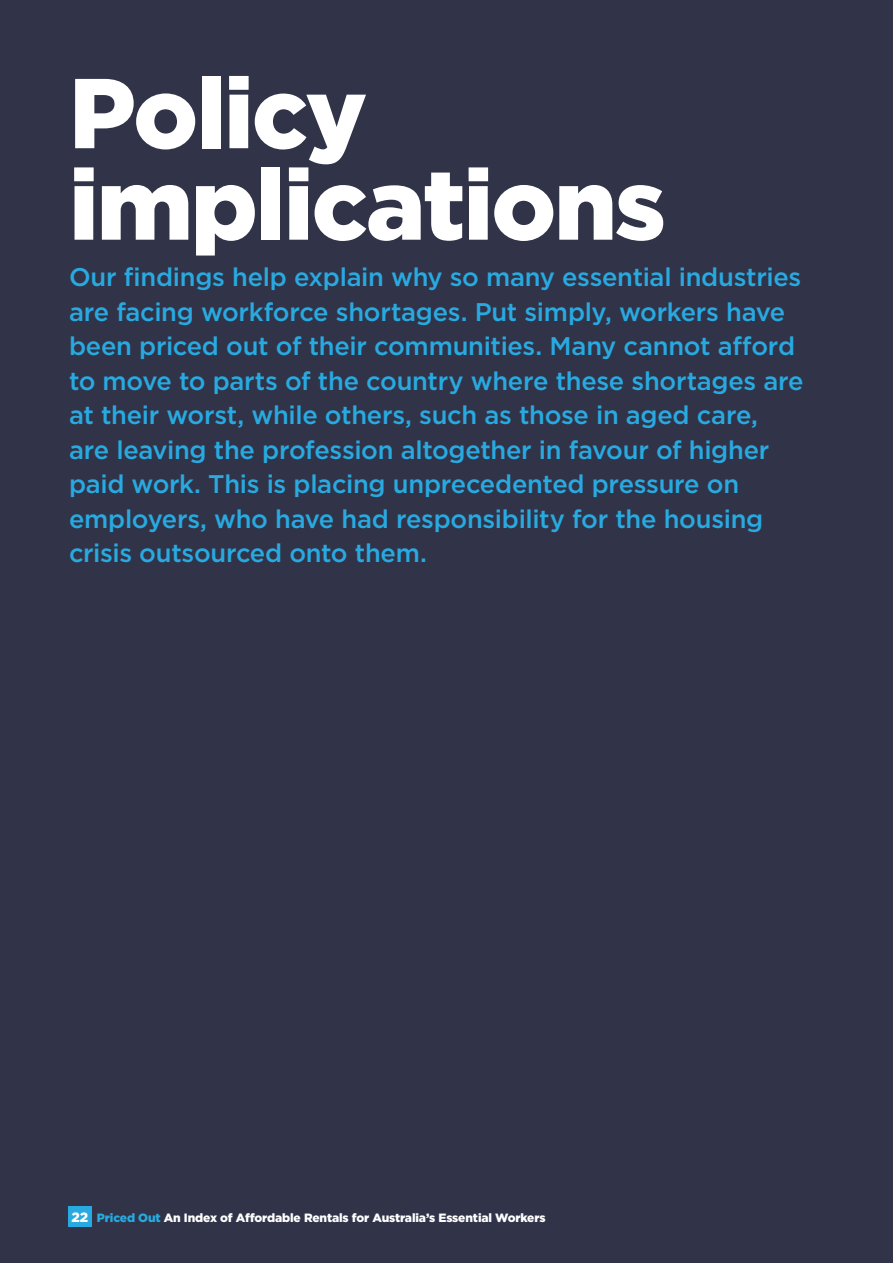
<style>
.page{position:relative;width:893px;height:1263px;background:#313449}
.page>*{position:absolute;margin:0;border:0;box-sizing:border-box;transform-origin:0 0}
.t1{font:900 99px/91.5px "Gotham";letter-spacing:-.02em;color:#fff}
.t2{font:500 25.5px/34.5px "Gotham";letter-spacing:-.01em;color:#28aae1}
.t3{font:900 12px "Gotham";letter-spacing:-.01em;color:#fff}
.s1{font-size:13.5px}
.s2{color:#28aae1}
</style>
<div class="page">
<div style="left:68px;top:1206px;width:24px;height:21px;background:#28aae1"></div>
<h1 class="t1" style="left:69px;top:66px;width:598px">Policy implications</h1>
<p class="t2" style="left:69px;top:260px;width:736px">Our findings help explain why so many essential industries are facing workforce shortages. Put simply, workers have been priced out of their communities. Many cannot afford to move to parts of the country where these shortages are at their worst, while others, such as those in aged care, are leaving the profession altogether in favour of higher paid work. This is placing unprecedented pressure on employers, who have had responsibility for the housing crisis outsourced onto them.</p>
<p class="t3" style="left:72px;top:1210px;width:476px"><span class="s1">22</span> <span class="s2">Priced Out</span> An Index of Affordable Rentals for Australia’s Essential Workers</p>
</div>
